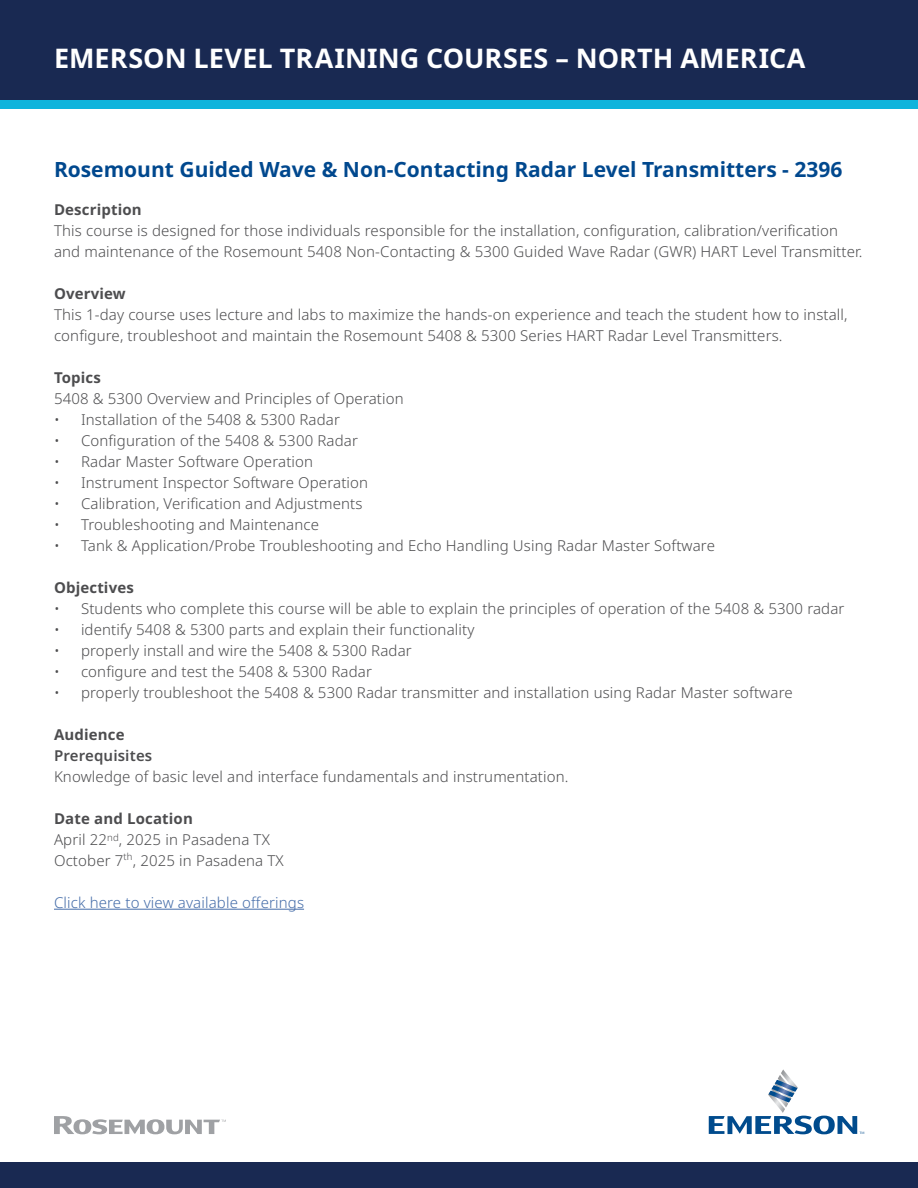
<style>
.page{position:relative;width:918px;height:1188px;background:#fff}
.page>*{position:absolute;margin:0;border:0;box-sizing:border-box;transform-origin:0 0}
.t1{font:700 27px "Noto Sans";letter-spacing:.005em;color:#fff}
.t2{font:700 21px "Noto Sans";color:#00488e}
.t3{font:300 15px/21px "Noto Sans";letter-spacing:.01em;color:#4d4d4f}
.t4{font:700 15px "Noto Sans";letter-spacing:.01em;color:#4d4d4f}
.t5{font:300 15px "Noto Sans";letter-spacing:.01em;color:#456da9}
.t6{font:600 15px "Noto Sans";letter-spacing:.01em;color:#4d4d4f}
.s1{font-weight:700}
</style>
<div class="page">
<div style="left:0;top:1162px;width:918px;height:26px;background:#192952"></div>
<div style="left:0;top:0;width:918px;height:100px;background:#192952"></div>
<div style="left:0;top:100px;width:918px;height:9px;background:#0fb4dc"></div>
<hr style="left:54px;top:909px;width:250px;height:1px;background:#456da9">
<svg style="left:54px;top:1116px;width:172px;height:18px"></svg>
<svg style="left:709px;top:1069px;width:155px;height:65px"></svg>
<h1 class="t1" style="left:54px;top:39px;width:753px">EMERSON LEVEL TRAINING COURSES – NORTH AMERICA</h1>
<h2 class="t2" style="left:54px;top:155px;width:790px">Rosemount Guided Wave &amp; Non-Contacting Radar Level Transmitters - 2396</h2>
<p class="t4" style="left:54px;top:199px;width:89px">Description</p>
<p class="t3" style="left:54px;top:220px;width:810px">This course is designed for those individuals responsible for the installation, configuration, calibration/verification and maintenance of the Rosemount 5408 Non-Contacting &amp; 5300 Guided Wave Radar (GWR) HART Level Transmitter.</p>
<p class="t4" style="left:54px;top:283px;width:73px">Overview</p>
<p class="t3" style="left:54px;top:304px;width:795px">This 1-day course uses lecture and labs to maximize the hands-on experience and teach the student how to install, configure, troubleshoot and maintain the Rosemount 5408 &amp; 5300 Series HART Radar Level Transmitters.</p>
<p class="t4" style="left:54px;top:367px;width:48px">Topics</p>
<p class="t3" style="left:54px;top:388px;width:351px">5408 &amp; 5300 Overview and Principles of Operation</p>
<p class="t3" style="left:54px;top:409px;width:288px">• Installation of the 5408 &amp; 5300 Radar</p>
<p class="t3" style="left:54px;top:430px;width:306px">• Configuration of the 5408 &amp; 5300 Radar</p>
<p class="t3" style="left:54px;top:451px;width:261px">• Radar Master Software Operation</p>
<p class="t3" style="left:54px;top:472px;width:316px">• Instrument Inspector Software Operation</p>
<p class="t3" style="left:54px;top:493px;width:310px">• Calibration, Verification and Adjustments</p>
<p class="t3" style="left:54px;top:514px;width:267px">• Troubleshooting and Maintenance</p>
<p class="t3" style="left:54px;top:535px;width:663px">• Tank &amp; Application/Probe Troubleshooting and Echo Handling Using Radar Master Software</p>
<p class="t4" style="left:54px;top:577px;width:81px">Objectives</p>
<p class="t3" style="left:54px;top:598px;width:792px">• Students who complete this course will be able to explain the principles of operation of the 5408 &amp; 5300 radar</p>
<p class="t3" style="left:54px;top:619px;width:422px">• identify 5408 &amp; 5300 parts and explain their functionality</p>
<p class="t3" style="left:54px;top:640px;width:359px">• properly install and wire the 5408 &amp; 5300 Radar</p>
<p class="t3" style="left:54px;top:661px;width:319px">• configure and test the 5408 &amp; 5300 Radar</p>
<p class="t3" style="left:54px;top:682px;width:740px">• properly troubleshoot the 5408 &amp; 5300 Radar transmitter and installation using Radar Master software</p>
<p class="t4" style="left:54px;top:724px;width:72px">Audience</p>
<p class="t6" style="left:54px;top:745px;width:100px">Prerequisites</p>
<p class="t3" style="left:54px;top:766px;width:516px">Knowledge of basic level and interface fundamentals and instrumentation.</p>
<p class="t3" style="left:54px;top:808px;width:231px"><span class="s1">Date and Location<br></span>April 22<sup>nd</sup>, 2025 in Pasadena TX<br>October 7<sup>th</sup>, 2025 in Pasadena TX</p>
<p class="t5" style="left:54px;top:892px;width:252px">Click here to view available offerings</p>
</div>
